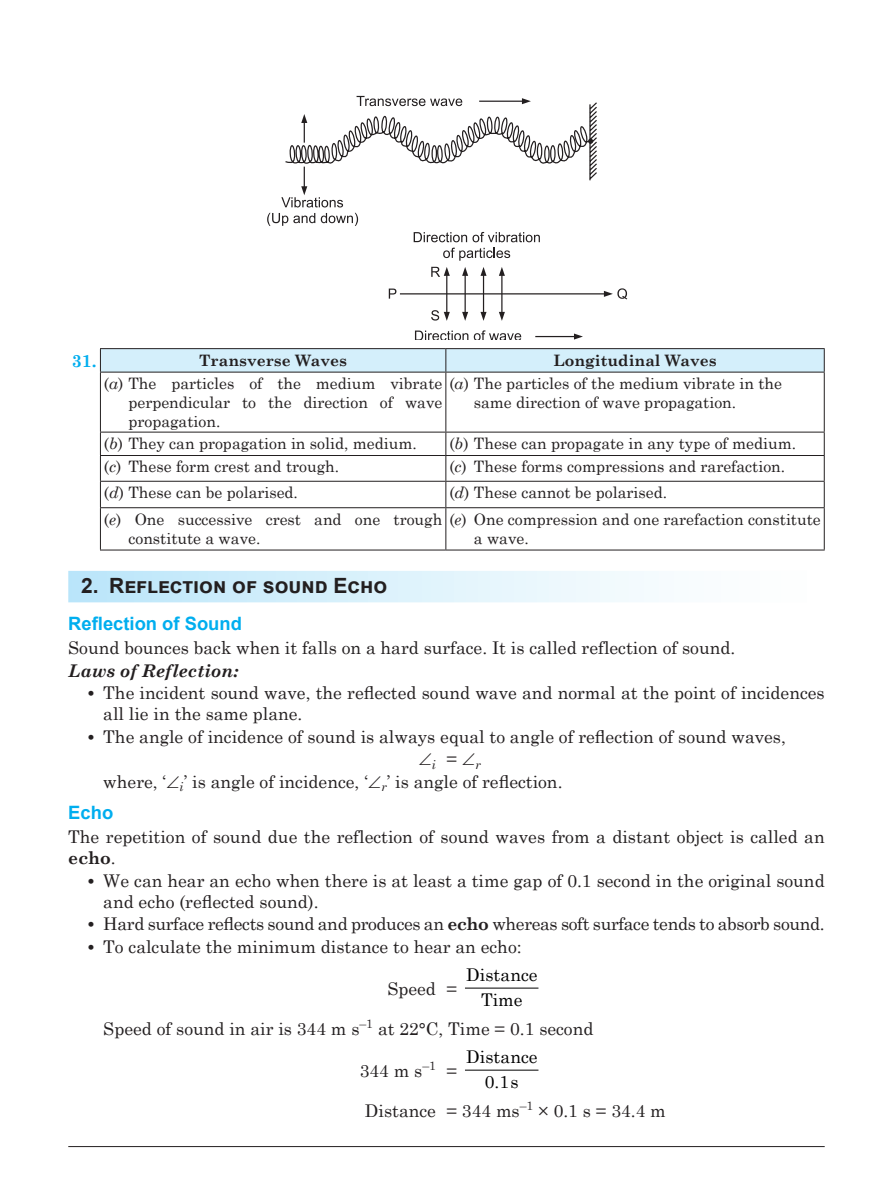
<style>
.page{position:relative;width:893px;height:1203px;background:#fff}
.page>*{position:absolute;margin:0;border:0;box-sizing:border-box;transform-origin:0 0}
.t1{font:700 21px "Arial";color:#231f20}
.t2{font:700 18.38px "Arial";color:#00aeef}
.t3{font:17.5px/21px "Century Schoolbook";color:#231f20}
.t4{font:17.5px "Century Schoolbook";letter-spacing:-.02em;color:#231f20}
.t5{font:17.5px/24.8px "Century Schoolbook";color:#000;text-align:center}
.t6{font:italic 700 17.5px "Century Schoolbook";color:#231f20}
.t7{font:700 17.5px "Century Schoolbook";color:#00aeef}
.t8{font:15.75px/23.4px "Century Schoolbook";color:#231f20}
.t9{font:700 15.75px "Century Schoolbook";color:#231f20}
.t10{font:italic 12.25px "Century Schoolbook";color:#231f20}
.s1{font-weight:700}
.s2{font-style:italic}
</style>
<div class="page">
<hr style="left:68px;top:1145px;width:756px;height:1px;background:#231f20">
<div style="left:68px;top:571px;width:756px;height:31px;background:linear-gradient(to right,#bce6fa,#fff)"></div>
<svg style="left:281px;top:96px;width:316px;height:111px"></svg>
<svg style="left:267px;top:213px;width:48px;height:13px"></svg>
<svg style="left:321px;top:213px;width:37px;height:13px"></svg>
<hr style="left:400px;top:293px;width:204px;height:1px;background:#231f20">
<hr style="left:446px;top:276px;width:1px;height:36px;background:#231f20">
<hr style="left:464px;top:276px;width:2px;height:36px;background:#231f20">
<svg style="left:462px;top:267px;width:6px;height:9px"></svg>
<svg style="left:462px;top:312px;width:6px;height:9px"></svg>
<hr style="left:483px;top:276px;width:1px;height:36px;background:#231f20">
<svg style="left:480px;top:267px;width:6px;height:9px"></svg>
<svg style="left:480px;top:312px;width:6px;height:9px"></svg>
<hr style="left:501px;top:276px;width:1px;height:36px;background:#231f20">
<svg style="left:499px;top:267px;width:6px;height:9px"></svg>
<svg style="left:499px;top:312px;width:6px;height:9px"></svg>
<svg style="left:389px;top:288px;width:7px;height:10px"></svg>
<svg style="left:604px;top:288px;width:23px;height:11px"></svg>
<svg style="left:431px;top:267px;width:19px;height:10px"></svg>
<svg style="left:431px;top:310px;width:19px;height:11px"></svg>
<svg style="left:413px;top:232px;width:127px;height:10px"></svg>
<svg style="left:443px;top:248px;width:67px;height:13px"></svg>
<svg style="left:415px;top:330px;width:53px;height:10px"></svg>
<svg style="left:474px;top:330px;width:47px;height:10px"></svg>
<hr style="left:536px;top:336px;width:38px;height:1px;background:#231f20">
<svg style="left:574px;top:333px;width:9px;height:6px"></svg>
<svg style="left:100px;top:348px;width:724px;height:23px;background:#cbe4f0"></svg>
<hr style="left:100px;top:371px;width:346px;height:1px;background:#231f20">
<hr style="left:100px;top:372px;width:1px;height:59px;background:#231f20">
<hr style="left:446px;top:371px;width:378px;height:1px;background:#231f20">
<hr style="left:445px;top:372px;width:1px;height:59px;background:#231f20">
<hr style="left:823px;top:372px;width:1px;height:59px;background:#231f20">
<hr style="left:100px;top:431px;width:346px;height:1px;background:#231f20">
<hr style="left:446px;top:431px;width:378px;height:1px;background:#231f20">
<hr style="left:100px;top:455px;width:346px;height:1px;background:#231f20">
<hr style="left:446px;top:455px;width:378px;height:1px;background:#231f20">
<hr style="left:100px;top:481px;width:346px;height:1px;background:#231f20">
<svg style="left:100px;top:432px;width:1px;height:75px"></svg>
<hr style="left:446px;top:481px;width:378px;height:1px;background:#231f20">
<svg style="left:445px;top:432px;width:1px;height:75px"></svg>
<svg style="left:823px;top:432px;width:1px;height:75px"></svg>
<hr style="left:100px;top:507px;width:346px;height:1px;background:#231f20">
<hr style="left:100px;top:508px;width:1px;height:41px;background:#231f20">
<hr style="left:446px;top:507px;width:378px;height:1px;background:#231f20">
<hr style="left:445px;top:508px;width:1px;height:41px;background:#231f20">
<hr style="left:823px;top:508px;width:1px;height:41px;background:#231f20">
<hr style="left:100px;top:549px;width:346px;height:1px;background:#231f20">
<hr style="left:446px;top:549px;width:378px;height:1px;background:#231f20">
<hr style="left:465px;top:987px;width:73px;height:1px;background:#000">
<hr style="left:465px;top:1069px;width:73px;height:1px;background:#000">
<p class="t8" style="left:104px;top:347px;width:679px;text-indent:449px"><span class="s1">Longitudinal Waves<br></span>(<span class="s2">a</span>) The particles of the medium vibrate (<span class="s2">a</span>) The particles of the medium vibrate in the</p>
<p class="t8" style="left:128px;top:391px;width:315px;line-height:18.9px">perpendicular to the direction of wave propagation.</p>
<p class="t8" style="left:474px;top:389px;width:264px">same direction of wave propagation.</p>
<p class="t8" style="left:104px;top:430px;width:314px">(<span class="s2">b</span>) They can propagation in solid, medium.</p>
<p class="t8" style="left:449px;top:430px;width:348px">(<span class="s2">b</span>) These can propagate in any type of medium.</p>
<p class="t8" style="left:104px;top:453px;width:237px">(<span class="s2">c</span>) These form crest and trough.</p>
<p class="t8" style="left:449px;top:453px;width:337px">(<span class="s2">c</span>) These forms compressions and rarefaction.</p>
<p class="t8" style="left:104px;top:479px;width:195px">(<span class="s2">d</span>) These can be polarised.</p>
<p class="t7" style="left:72px;top:347px;width:26px">31.</p>
<p class="t9" style="left:199px;top:347px;width:149px">Transverse Waves</p>
<p class="t8" style="left:104px;top:478px;width:718px;line-height:26.4px;text-indent:345px">(<span class="s2">d</span>) These cannot be polarised.<br>(<span class="s2">e</span>) One successive crest and one trough (<span class="s2">e</span>) One compression and one rarefaction constitute</p>
<p class="t8" style="left:128px;top:524px;width:133px">constitute a wave.</p>
<p class="t8" style="left:474px;top:524px;width:56px">a wave.</p>
<p class="t1" style="left:81px;top:571px;width:308px">2. Reflection of sound Echo</p>
<p class="t2" style="left:68px;top:610px;width:175px">Reflection of Sound</p>
<p class="t3" style="left:68px;top:635px;width:668px">Sound bounces back when it falls on a hard surface. It is called reflection of sound.</p>
<p class="t6" style="left:68px;top:657px;width:171px">Laws of Reflection:</p>
<p class="t3" style="left:103px;top:680px;width:723px;text-indent:-18px"><span class="s1">•</span> The incident sound wave, the reflected sound wave and normal at the point of incidences all lie in the same plane.</p>
<p class="t3" style="left:86px;top:724px;width:701px"><span class="s1">•</span> The angle of incidence of sound is always equal to angle of reflection of sound waves,</p>
<p class="t10" style="left:432px;top:755px;width:50px">i <sup>=</sup> r</p>
<p class="t3" style="left:103px;top:769px;width:461px">where, ‘ <sub>i</sub>’ is angle of incidence, ‘ <sub>r</sub>’ is angle of reflection.</p>
<p class="t2" style="left:68px;top:799px;width:46px">Echo</p>
<p class="t3" style="left:68px;top:824px;width:758px">The repetition of sound due the reflection of sound waves from a distant object is called an <span class="s1">echo</span>.</p>
<p class="t3" style="left:103px;top:868px;width:723px;text-indent:-18px"><span class="s1">•</span> We can hear an echo when there is at least a time gap of 0.1 second in the original sound and echo (reflected sound).</p>
<p class="t4" style="left:86px;top:909px;width:740px"><span class="s1">•</span> Hard surface reflects sound and produces an <span class="s1">echo</span> whereas soft surface tends to absorb sound.</p>
<p class="t3" style="left:86px;top:934px;width:437px"><span class="s1">•</span> To calculate the minimum distance to hear an echo:</p>
<p class="t3" style="left:387px;top:976px;width:71px">Speed =</p>
<p class="t5" style="left:466px;top:960px;width:73px">Distance<br>Time</p>
<p class="t3" style="left:103px;top:1016px;width:491px">Speed of sound in air is 344 m s<sup>–1</sup> at 22°C, Time = 0.1 second</p>
<p class="t3" style="left:360px;top:1058px;width:99px">344 m s<sup>–1</sup> =</p>
<p class="t5" style="left:466px;top:1042px;width:73px">Distance<br>0.1s</p>
<p class="t3" style="left:365px;top:1098px;width:302px">Distance = 344 ms<sup>–1</sup> × 0.1 s = 34.4 m</p>
</div>
